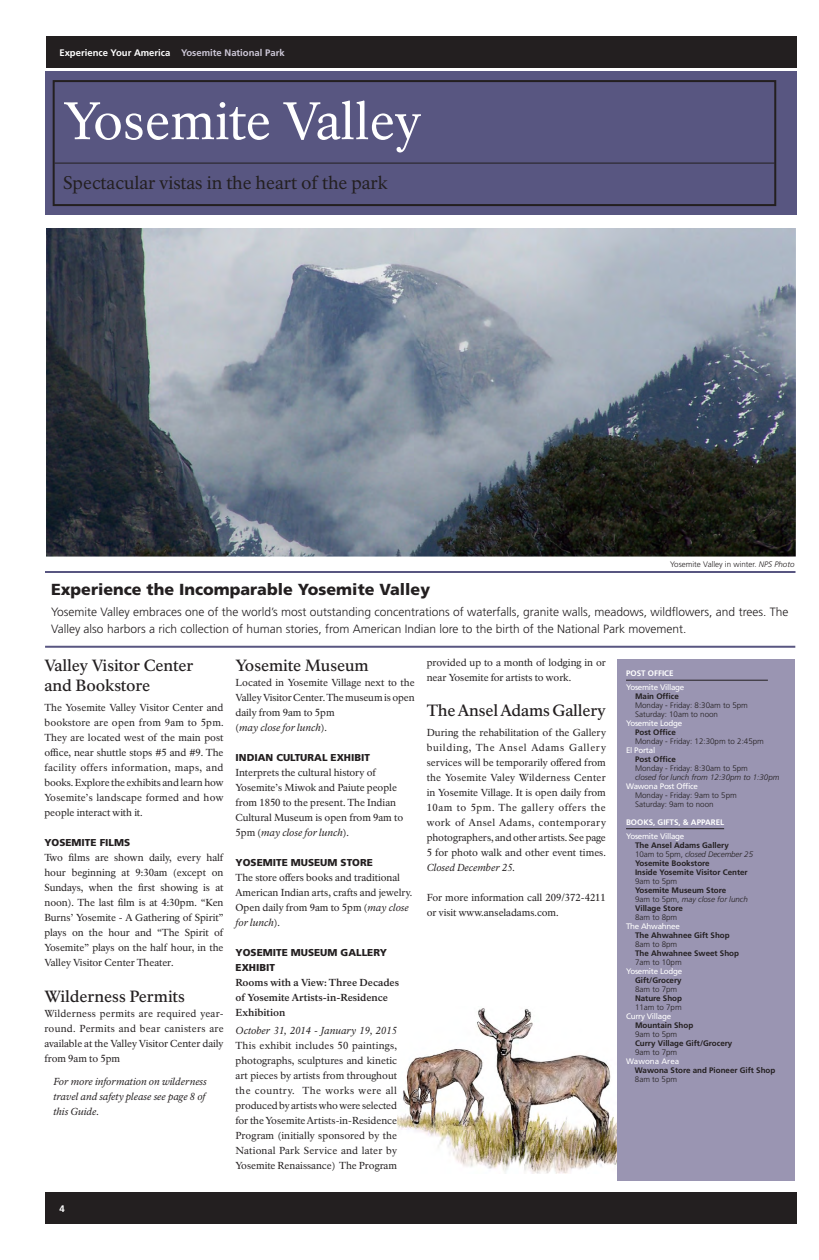
<style>
.page{position:relative;width:819px;height:1260px;background:#fff}
.page>*{position:absolute;margin:0;border:0;box-sizing:border-box;transform-origin:0 0}
.MASTHEAD_1_-_title{font:52px "NPS Rawlinson OT";color:#fff}
.MASTHEAD_1_-_subtitl{font:18px "NPS Rawlinson OT";letter-spacing:-.005em;color:#231f20}
.MAIN_-_heading_1{font:500 16px/20px "NPS Rawlinson OT";letter-spacing:-.01em;color:#231f20}
.CALLOUT_-_head{font:900 16px "Frutiger LT Std";color:#231f20}
.CALLOUT_-_body{font:300 12px/17px "Frutiger LT Std";color:#231f20}
.MAIN_-_heading_1-2{font:10px/15px "NPS Rawlinson OT";letter-spacing:-.005em;color:#231f20;text-align:justify}
.Pa5{font:10px/15px "NPS Rawlinson OT";letter-spacing:-.01em;color:#231f20;text-align:justify}
.MAIN_-_heading_1-3{font:700 10px/15px "NPS Rawlinson OT";letter-spacing:-.005em;color:#231f20}
.MAIN_-_heading_1-4{font:italic 10px/15px "NPS Rawlinson OT";color:#231f20;text-align:justify}
.Pa29{font:900 10px "Frutiger LT Std";color:#231f20}
.t1{font:700 9.5px "Frutiger LT Std";color:#fff}
.SERVICES_-_heading_3{font:700 8px "Frutiger LT Std";color:#231f20}
.SERVICES_-_body{font:300 8px/9px "Frutiger LT Std";color:#231f20}
.SERVICES_-_heading_2{font:8px "Frutiger LT Std";letter-spacing:-.03em;color:#fff}
.SERVICES_-_body-2{font:italic 300 8px "Frutiger LT Std";color:#231f20}
.SIDE_BAR_-_head{font:300 8px "Frutiger LT Std";color:#231f20}
.SERVICES_-_heading_1{font:700 8px "Frutiger LT Std";color:#fff}
.SERVICES_-_body-3{font:700 8px "Frutiger LT Std";color:#231f20}
.SERVICES_-_heading_3-2{font:300 8px "Frutiger LT Std";color:#231f20}
.SERVICES_-_heading_3-3{font:8px "Frutiger LT Std";color:#fff}
.s1{color:#cdc8d8}
.s2{font-style:italic}
.s3{font-style:normal}
.s4{font-family:"Frutiger LT Std";font-weight:900}
</style>
<div class="page">
<div style="left:46px;top:36px;width:750px;height:32px;background:#231f20"></div>
<div style="left:45px;top:1192px;width:751px;height:32px;background:#231f20"></div>
<img style="left:397px;top:1008px;width:220px;height:165px">
<hr style="left:45px;top:571px;width:751px;height:2px;background:#585681">
<hr style="left:45px;top:646px;width:750px;height:2px;background:#585681">
<div style="left:45px;top:71px;width:751px;height:144px;background:#585681"></div>
<div style="left:53px;top:80px;width:723px;height:126px;border:2px solid #231f20"></div>
<hr style="left:55px;top:163px;width:720px;height:1px;background:#231f20">
<img style="left:46px;top:228px;width:750px;height:329px">
<div style="left:617px;top:659px;width:177px;height:522px;background:#9a95b2"></div>
<hr style="left:626px;top:680px;width:142px;height:1px;background:#231f20">
<hr style="left:626px;top:828px;width:98px;height:1px;background:#231f20">
<p class="t1" style="left:59px;top:47px;width:227px">Experience Your America <span class="s1">Yosemite National Park</span></p>
<p class="MASTHEAD_1_-_title" style="left:63px;top:90px;width:360px">Yosemite Valley</p>
<p class="MASTHEAD_1_-_subtitl" style="left:63px;top:172px;width:326px">Spectacular vistas in the heart of the park</p>
<p class="SIDE_BAR_-_head" style="left:670px;top:560px;width:126px">Yosemite Valley in winter. <span class="s2">NPS Photo</span></p>
<p class="CALLOUT_-_head" style="left:51px;top:580px;width:381px">Experience the Incomparable Yosemite Valley</p>
<p class="CALLOUT_-_body" style="left:51px;top:603px;width:739px">Yosemite Valley embraces one of the world’s most outstanding concentrations of waterfalls, granite walls, meadows, wildflowers, and trees. The<br>Valley also harbors a rich collection of human stories, from American Indian lore to the birth of the National Park movement.</p>
<p class="MAIN_-_heading_1" style="left:44px;top:655px;width:151px">Valley Visitor Center and Bookstore</p>
<p class="MAIN_-_heading_1-2" style="left:44px;top:700px;width:181px">The Yosemite Valley Visitor Center and bookstore are open from 9am to 5pm.<br>They are located west of the main post office, near shuttle stops #5 and #9. The facility offers information, maps, and books. Explore the exhibits and learn how Yosemite’s landscape formed and how people interact with it.</p>
<p class="Pa29" style="left:44px;top:836px;width:87px">YOSEMITE FILMS</p>
<p class="Pa5" style="left:44px;top:850px;width:181px">Two films are shown daily, every half hour beginning at 9:30am (except on Sundays, when the first showing is at noon). The last film is at 4:30pm. “Ken Burns’ Yosemite - A Gathering of Spirit” plays on the hour and “The Spirit of Yosemite” plays on the half hour, in the Valley Visitor Center Theater.</p>
<p class="MAIN_-_heading_1" style="left:44px;top:986px;width:142px">Wilderness Permits</p>
<p class="MAIN_-_heading_1-2" style="left:44px;top:1006px;width:181px">Wilderness permits are required year&shy;round. Permits and bear canisters are available at the Valley Visitor Center daily from 9am to 5pm</p>
<p class="MAIN_-_heading_1-4" style="left:53px;top:1074px;width:155px">For more information on wilderness travel and safety please see page 8 of this Guide.</p>
<p class="MAIN_-_heading_1" style="left:236px;top:655px;width:135px">Yosemite Museum</p>
<p class="MAIN_-_heading_1-2" style="left:236px;top:675px;width:181px">Located in Yosemite Village next to the Valley Visitor Center. The museum is open daily from 9am to 5pm</p>
<p class="MAIN_-_heading_1-4" style="left:236px;top:720px;width:93px"><span class="s3">(</span>may close for lunch<span class="s3">).</span></p>
<p class="MAIN_-_heading_1-2" style="left:236px;top:750px;width:169px;text-align:left"><span class="s4">INDIAN CULTURAL EXHIBIT<br></span>Interprets the cultural history of<br>Yosemite’s Miwok and Paiute people from 1850 to the present. The Indian<br>Cultural Museum is open from 9am to<br>5pm (<span class="s2">may close for lunch</span>).</p>
<p class="MAIN_-_heading_1-2" style="left:236px;top:855px;width:178px;text-align:left"><span class="s4">YOSEMITE MUSEUM STORE<br></span>The store offers books and traditional<br>American Indian arts, crafts and jewelry.<br>Open daily from 9am to 5pm (<span class="s2">may close for lunch</span>).</p>
<p class="MAIN_-_heading_1-3" style="left:236px;top:945px;width:165px"><span class="s4">YOSEMITE MUSEUM GALLERY<br>EXHIBIT<br></span>Rooms with a View: Three Decades of Yosemite Artists-in-Residence<br>Exhibition</p>
<p class="MAIN_-_heading_1-2" style="left:236px;top:1023px;width:163px"><span class="s2">October 31, 2014 - January 19, 2015<br></span>This exhibit includes 50 paintings, photographs, sculptures and kinetic art pieces by artists from throughout the country. The works were all produced by artists who were selected for the Yosemite Artists-in-Residence Program (initially sponsored by the National Park Service and later by Yosemite Renaissance) The Program</p>
<p class="MAIN_-_heading_1-2" style="left:427px;top:655px;width:181px">provided up to a month of lodging in or near Yosemite for artists to work.</p>
<p class="MAIN_-_heading_1" style="left:427px;top:701px;width:181px">The Ansel Adams Gallery</p>
<p class="MAIN_-_heading_1-2" style="left:427px;top:725px;width:181px">During the rehabilitation of the Gallery building, The Ansel Adams Gallery services will be temporarily offered from the Yosemite Valey Wilderness Center in Yosemite Village. It is open daily from 10am to 5pm. The gallery offers the work of Ansel Adams, contemporary photographers, and other artists. See page 5 for photo walk and other event times.<br><span class="s2">Closed December 25.</span></p>
<p class="MAIN_-_heading_1-2" style="left:427px;top:890px;width:181px">For more information call 209/372-4211 or visit www.anseladams.com.</p>
<p class="t1" style="left:59px;top:1203px;width:7px">4</p>
<p class="SERVICES_-_heading_1" style="left:626px;top:669px;width:49px">POST OFFICE</p>
<p class="SERVICES_-_heading_2" style="left:626px;top:682px;width:60px">Yosemite Village</p>
<p class="SERVICES_-_heading_3" style="left:635px;top:691px;width:45px">Main Office</p>
<p class="SERVICES_-_body" style="left:635px;top:701px;width:114px">Monday - Friday: 8:30am to 5pm<br>Saturday: 10am to noon</p>
<p class="SERVICES_-_heading_2" style="left:626px;top:718px;width:58px">Yosemite Lodge</p>
<p class="SERVICES_-_heading_3" style="left:635px;top:727px;width:42px">Post Office</p>
<p class="SERVICES_-_body" style="left:635px;top:737px;width:130px">Monday - Friday: 12:30pm to 2:45pm</p>
<p class="SERVICES_-_heading_2" style="left:626px;top:745px;width:31px">El Portal</p>
<p class="SERVICES_-_heading_3" style="left:635px;top:754px;width:42px">Post Office</p>
<p class="SERVICES_-_body" style="left:635px;top:764px;width:114px">Monday - Friday: 8:30am to 5pm</p>
<p class="SERVICES_-_body-2" style="left:635px;top:772px;width:146px">closed for lunch from 12:30pm to 1:30pm</p>
<p class="SERVICES_-_heading_2" style="left:626px;top:781px;width:73px">Wawona Post Office</p>
<p class="SERVICES_-_body" style="left:635px;top:791px;width:103px">Monday - Friday: 9am to 5pm<br>Saturday: 9am to noon</p>
<p class="SERVICES_-_heading_1" style="left:626px;top:817px;width:100px">BOOKS, GIFTS, &amp; APPAREL</p>
<p class="SERVICES_-_heading_2" style="left:626px;top:831px;width:60px">Yosemite Village</p>
<p class="SERVICES_-_heading_3" style="left:635px;top:840px;width:95px">The Ansel Adams Gallery</p>
<p class="SERVICES_-_body-2" style="left:635px;top:849px;width:120px"><span class="s3">10am to 5pm,</span> closed December 25</p>
<p class="SERVICES_-_body-3" style="left:635px;top:858px;width:76px">Yosemite Bookstore</p>
<p class="SERVICES_-_heading_3" style="left:635px;top:867px;width:114px">Inside Yosemite Visitor Center</p>
<p class="SERVICES_-_body" style="left:635px;top:877px;width:44px">9am to 5pm</p>
<p class="SERVICES_-_heading_3" style="left:635px;top:885px;width:93px">Yosemite Museum Store</p>
<p class="SERVICES_-_body-2" style="left:635px;top:894px;width:114px"><span class="s3">9am to 5pm,</span> may close for lunch</p>
<p class="SERVICES_-_heading_3" style="left:635px;top:903px;width:49px">Village Store</p>
<p class="SERVICES_-_body" style="left:635px;top:913px;width:44px">8am to 8pm</p>
<p class="SERVICES_-_heading_2" style="left:626px;top:921px;width:55px">The Ahwahnee</p>
<p class="SERVICES_-_heading_3" style="left:635px;top:930px;width:96px">The Ahwahnee Gift Shop</p>
<p class="SERVICES_-_body" style="left:635px;top:940px;width:44px">8am to 8pm</p>
<p class="SERVICES_-_heading_3" style="left:635px;top:948px;width:106px">The Ahwahnee Sweet Shop</p>
<p class="SERVICES_-_body" style="left:635px;top:958px;width:48px">7am to 10pm</p>
<p class="SERVICES_-_heading_2" style="left:626px;top:966px;width:58px">Yosemite Lodge</p>
<p class="SERVICES_-_heading_3" style="left:635px;top:975px;width:48px">Gift/Grocery</p>
<p class="SERVICES_-_body" style="left:635px;top:985px;width:44px">8am to 7pm</p>
<p class="SERVICES_-_body-3" style="left:635px;top:993px;width:48px">Nature Shop</p>
<p class="SERVICES_-_body" style="left:635px;top:1003px;width:48px">11am to 7pm</p>
<p class="SERVICES_-_heading_2" style="left:626px;top:1011px;width:47px">Curry Village</p>
<p class="SERVICES_-_heading_3" style="left:635px;top:1020px;width:60px">Mountain Shop</p>
<p class="SERVICES_-_body" style="left:635px;top:1030px;width:44px">9am to 5pm</p>
<p class="SERVICES_-_heading_3" style="left:635px;top:1038px;width:99px">Curry Village Gift/Grocery</p>
<p class="SERVICES_-_heading_3-2" style="left:635px;top:1047px;width:44px">9am to 7pm</p>
<p class="SERVICES_-_heading_3-3" style="left:626px;top:1056px;width:55px">Wawona Area</p>
<p class="SERVICES_-_heading_3" style="left:635px;top:1065px;width:142px">Wawona Store and Pioneer Gift Shop</p>
<p class="SERVICES_-_heading_3-2" style="left:635px;top:1074px;width:44px">8am to 5pm</p>
</div>
